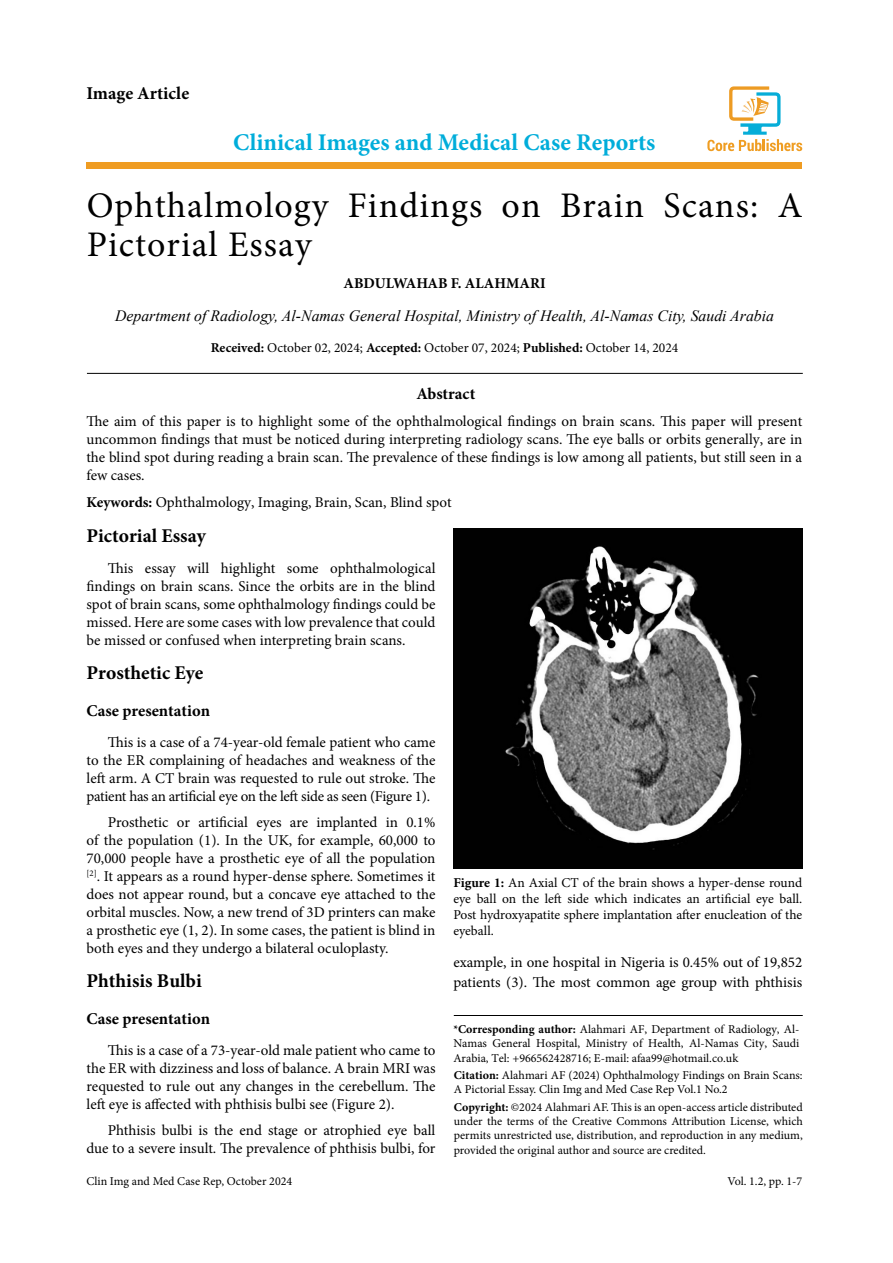
<style>
.page{position:relative;width:893px;height:1263px;background:#fff}
.page>*{position:absolute;margin:0;border:0;box-sizing:border-box;transform-origin:0 0}
.t1{font:36px/39px "Minion Pro";letter-spacing:.03em;color:#000}
.t2{font:700 24px "Minion Pro";color:#00adda}
.t3{font:700 19.5px "Minion Pro";color:#000}
.t4{font:700 18px "Minion Pro";color:#000}
.t5{font:700 16.5px "Minion Pro";color:#000}
.t6{font:italic 15.75px "Times New Roman";color:#000}
.t7{font:15px/18px "Minion Pro";color:#000;text-align:justify}
.t8{font:700 15px "Minion Pro";color:#000}
.t9{font:13.5px/16.2px "Minion Pro";color:#000;text-align:justify}
.t10{font:12px/14.4px "Minion Pro";color:#000;text-align:justify}
.s1{font-weight:700}
</style>
<div class="page">
<svg style="left:707px;top:86px;width:95px;height:65px"></svg>
<div style="left:86px;top:162px;width:716px;height:7px;background:#ef9c22"></div>
<hr style="left:87px;top:373px;width:716px;height:1px;background:#000">
<hr style="left:454px;top:1015px;width:349px;height:1px;background:#000">
<img style="left:453px;top:528px;width:350px;height:340px">
<p class="t4" style="left:86px;top:81px;width:104px">Image Article</p>
<h2 class="t2" style="left:233px;top:126px;width:424px">Clinical Images and Medical Case Reports</h2>
<h1 class="t1" style="left:87px;top:186px;width:717px">Ophthalmology Findings on Brain Scans: A<br>Pictorial Essay</h1>
<p class="t8" style="left:343px;top:273px;width:204px">ABDULWAHAB F. ALAHMARI</p>
<p class="t6" style="left:115px;top:305px;width:660px">Department of Radiology, Al-Namas General Hospital, Ministry of Health, Al-Namas City, Saudi Arabia</p>
<p class="t9" style="left:211px;top:339px;width:469px"><span class="s1">Received:</span> October 02, 2024; <span class="s1">Accepted:</span> October 07, 2024; <span class="s1">Published:</span> October 14, 2024</p>
<p class="t5" style="left:416px;top:382px;width:60px">Abstract</p>
<p class="t7" style="left:86px;top:413px;width:717px">The aim of this paper is to highlight some of the ophthalmological findings on brain scans. This paper will present uncommon findings that must be noticed during interpreting radiology scans. The eye balls or orbits generally, are in the blind spot during reading a brain scan. The prevalence of these findings is low among all patients, but still seen in a few cases.</p>
<p class="t7" style="left:86px;top:493px;width:367px"><span class="s1">Keywords:</span> Ophthalmology, Imaging, Brain, Scan, Blind spot</p>
<h3 class="t3" style="left:87px;top:522px;width:121px">Pictorial Essay</h3>
<p class="t7" style="left:87px;top:559px;width:350px;text-indent:21px">This essay will highlight some ophthalmological findings on brain scans. Since the orbits are in the blind spot of brain scans, some ophthalmology findings could be missed. Here are some cases with low prevalence that could be missed or confused when interpreting brain scans.</p>
<h3 class="t3" style="left:87px;top:659px;width:118px">Prosthetic Eye</h3>
<p class="t5" style="left:87px;top:699px;width:125px">Case presentation</p>
<p class="t7" style="left:87px;top:733px;width:350px;text-indent:21px">This is a case of a 74-year-old female patient who came to the ER complaining of headaches and weakness of the left arm. A CT brain was requested to rule out stroke. The patient has an artificial eye on the left side as seen (Figure 1).</p>
<p class="t7" style="left:87px;top:813px;width:350px;text-indent:21px">Prosthetic or artificial eyes are implanted in 0.1% of the population (1). In the UK, for example, 60,000 to 70,000 people have a prosthetic eye of all the population <sup>[2]</sup>. It appears as a round hyper-dense sphere. Sometimes it does not appear round, but a concave eye attached to the orbital muscles. Now, a new trend of 3D printers can make a prosthetic eye (1, 2). In some cases, the patient is blind in both eyes and they undergo a bilateral oculoplasty.</p>
<h3 class="t3" style="left:87px;top:967px;width:117px">Phthisis Bulbi</h3>
<p class="t5" style="left:87px;top:1007px;width:125px">Case presentation</p>
<p class="t7" style="left:87px;top:1041px;width:350px;text-indent:21px">This is a case of a 73-year-old male patient who came to the ER with dizziness and loss of balance. A brain MRI was requested to rule out any changes in the cerebellum. The left eye is affected with phthisis bulbi see (Figure 2).</p>
<p class="t7" style="left:87px;top:1121px;width:350px;text-align:right">Phthisis bulbi is the end stage or atrophied eye ball due to a severe insult. The prevalence of phthisis bulbi, for</p>
<p class="t9" style="left:453px;top:874px;width:350px"><span class="s1">Figure 1:</span> An Axial CT of the brain shows a hyper-dense round eye ball on the left side which indicates an artificial eye ball.<br>Post hydroxyapatite sphere implantation after enucleation of the eyeball.</p>
<p class="t7" style="left:453px;top:953px;width:350px;line-height:20px">example, in one hospital in Nigeria is 0.45% out of 19,852 patients (3). The most common age group with phthisis</p>
<p class="t10" style="left:453px;top:1022px;width:348px"><span class="s1">*Corresponding author:</span> Alahmari AF, Department of Radiology, Al-Namas General Hospital, Ministry of Health, Al-Namas City, Saudi Arabia, Tel: +966562428716; E-mail: afaa99@hotmail.co.uk</p>
<p class="t10" style="left:454px;top:1068px;width:350px"><span class="s1">Citation:</span> Alahmari AF (2024) Ophthalmology Findings on Brain Scans:<br>A Pictorial Essay. Clin Img and Med Case Rep Vol.1 No.2</p>
<p class="t10" style="left:454px;top:1099px;width:350px"><span class="s1">Copyright:</span> ©2024 Alahmari AF. This is an open-access article distributed under the terms of the Creative Commons Attribution License, which permits unrestricted use, distribution, and reproduction in any medium, provided the original author and source are credited.</p>
<p class="t10" style="left:86px;top:1174px;width:207px">Clin Img and Med Case Rep, October 2024</p>
<p class="t10" style="left:727px;top:1174px;width:76px">Vol. 1.2, pp. 1-7</p>
</div>
